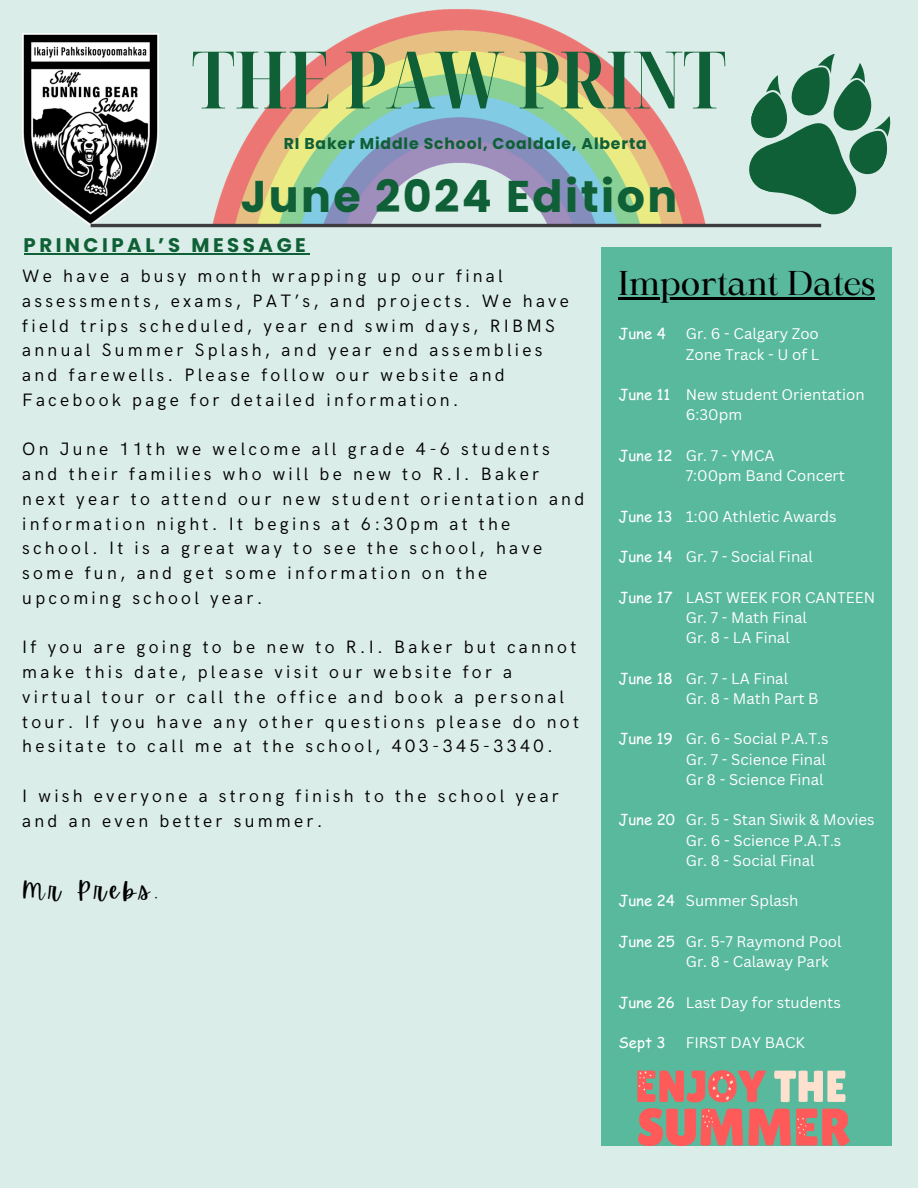
<style>
.page{position:relative;width:918px;height:1188px;background:#dbede8}
.page>*{position:absolute;margin:0;border:0;box-sizing:border-box;transform-origin:0 0}
.t1{font:700 extra-condensed 79.35px "Noto Serif Display";color:#0f6036}
.t2{font:700 44.4px "Poppins";letter-spacing:.055em;color:#0f6036}
.t3{font:33px "Maharlika";color:#000}
.t4{font:24px "Apricots";letter-spacing:.18em;color:#000}
.t5{font:700 19.65px "Poppins";letter-spacing:.18em;color:#0f6036}
.t6{font:18px/24.8px "HK Grotesk";letter-spacing:.18em;color:#000}
.t7{font:700 15.6px "Poppins";letter-spacing:.055em;color:#0f6036}
.t8{font:15px/20.2px "Canva Sans";color:#fff}
.t9{font:15px "Comic Sans MS";color:#fff}
</style>
<div class="page">
<img style="left:22px;top:34px;width:136px;height:191px">
<img style="left:213px;top:10px;width:492px;height:214px">
<hr style="left:91px;top:224px;width:730px;height:3px;background:#3d3d3d">
<svg style="left:729px;top:54px;width:162px;height:172px"></svg>
<div style="left:602px;top:248px;width:290px;height:898px;background:#58b99c"></div>
<svg style="left:774px;top:1071px;width:72px;height:31px"></svg>
<svg style="left:638px;top:1108px;width:212px;height:38px"></svg>
<svg style="left:637px;top:1070px;width:129px;height:32px"></svg>
<hr style="left:24px;top:253px;width:285px;height:1px;background:#0f6036">
<hr style="left:618px;top:297px;width:257px;height:3px;background:#000">
<h5 class="t1" style="left:192px;top:24px;width:535px">THE PAW PRINT</h5>
<p class="t7" style="left:284px;top:133px;width:365px">RI Baker Middle School, Coaldale, Alberta</p>
<p class="t2" style="left:241px;top:165px;width:438px">June 2024 Edition</p>
<h3 class="t5" style="left:24px;top:232px;width:284px">PRINCIPAL’S MESSAGE</h3>
<p class="t6" style="left:22px;top:264px;width:548px">We have a busy month wrapping up our final assessments, exams, PAT’s, and projects. We have field trips scheduled, year end swim days, RIBMS annual Summer Splash, and year end assemblies and farewells. Please follow our website and Facebook page for detailed information.</p>
<h1 class="t6" style="left:22px;top:437px;width:564px">On June 11th we welcome all grade 4-6 students and their families who will be new to R.I. Baker next year to attend our new student orientation and information night. It begins at 6:30pm at the school. It is a great way to see the school, have some fun, and get some information on the upcoming school year.</h1>
<p class="t6" style="left:22px;top:635px;width:558px">If you are going to be new to R.I. Baker but cannot make this date, please visit our website for a virtual tour or call the office and book a personal tour. If you have any other questions please do not hesitate to call me at the school, 403-345-3340.</p>
<p class="t6" style="left:22px;top:784px;width:538px">I wish everyone a strong finish to the school year and an even better summer.</p>
<h2 class="t4" style="left:22px;top:876px;width:137px">Mr Prebs.</h2>
<p class="t3" style="left:618px;top:270px;width:258px">Important Dates</p>
<p class="t8" style="left:686px;top:323px;width:134px">Gr. 6 - Calgary Zoo</p>
<p class="t8" style="left:686px;top:344px;width:135px">Zone Track - U of L</p>
<p class="t8" style="left:686px;top:384px;width:180px">New student Orientation<br>6:30pm</p>
<p class="t8" style="left:686px;top:445px;width:90px">Gr. 7 - YMCA</p>
<p class="t8" style="left:686px;top:465px;width:161px">7:00pm Band Concert</p>
<p class="t8" style="left:686px;top:506px;width:152px">1:00 Athletic Awards</p>
<p class="t8" style="left:686px;top:546px;width:129px">Gr. 7 - Social Final</p>
<p class="t8" style="left:686px;top:587px;width:191px">LAST WEEK FOR CANTEEN</p>
<p class="t8" style="left:686px;top:607px;width:122px">Gr. 7 - Math Final</p>
<p class="t8" style="left:686px;top:627px;width:105px">Gr. 8 - LA Final</p>
<p class="t8" style="left:686px;top:668px;width:104px">Gr. 7 - LA Final</p>
<p class="t8" style="left:686px;top:688px;width:134px">Gr. 8 - Math Part B</p>
<p class="t8" style="left:686px;top:728px;width:144px">Gr. 6 - Social P.A.T.s</p>
<p class="t8" style="left:686px;top:749px;width:141px">Gr. 7 - Science Final</p>
<p class="t8" style="left:686px;top:769px;width:139px">Gr 8 - Science Final</p>
<p class="t8" style="left:686px;top:809px;width:190px">Gr. 5 - Stan Siwik &amp; Movies</p>
<p class="t8" style="left:686px;top:830px;width:157px">Gr. 6 - Science P.A.T.s</p>
<p class="t8" style="left:686px;top:850px;width:130px">Gr. 8 - Social Final</p>
<p class="t8" style="left:686px;top:890px;width:114px">Summer Splash</p>
<p class="t8" style="left:686px;top:931px;width:157px">Gr. 5-7 Raymond Pool</p>
<p class="t8" style="left:686px;top:951px;width:144px">Gr. 8 - Calaway Park</p>
<p class="t8" style="left:686px;top:992px;width:156px">Last Day for students</p>
<p class="t8" style="left:686px;top:1032px;width:121px">FIRST DAY BACK</p>
<p class="t9" style="left:618px;top:323px;width:49px">June 4</p>
<p class="t9" style="left:618px;top:384px;width:53px">June 11</p>
<p class="t9" style="left:618px;top:444px;width:56px">June 12</p>
<p class="t9" style="left:618px;top:505px;width:56px">June 13</p>
<p class="t9" style="left:618px;top:546px;width:56px">June 14</p>
<p class="t9" style="left:618px;top:586px;width:56px">June 17</p>
<p class="t9" style="left:618px;top:667px;width:56px">June 18</p>
<p class="t9" style="left:618px;top:728px;width:56px">June 19</p>
<p class="t9" style="left:618px;top:809px;width:58px">June 20</p>
<p class="t9" style="left:618px;top:890px;width:58px">June 24</p>
<p class="t9" style="left:618px;top:930px;width:58px">June 25</p>
<h6 class="t9" style="left:618px;top:991px;width:58px">June 26</h6>
<h6 class="t9" style="left:618px;top:1032px;width:49px">Sept 3</h6>
</div>
